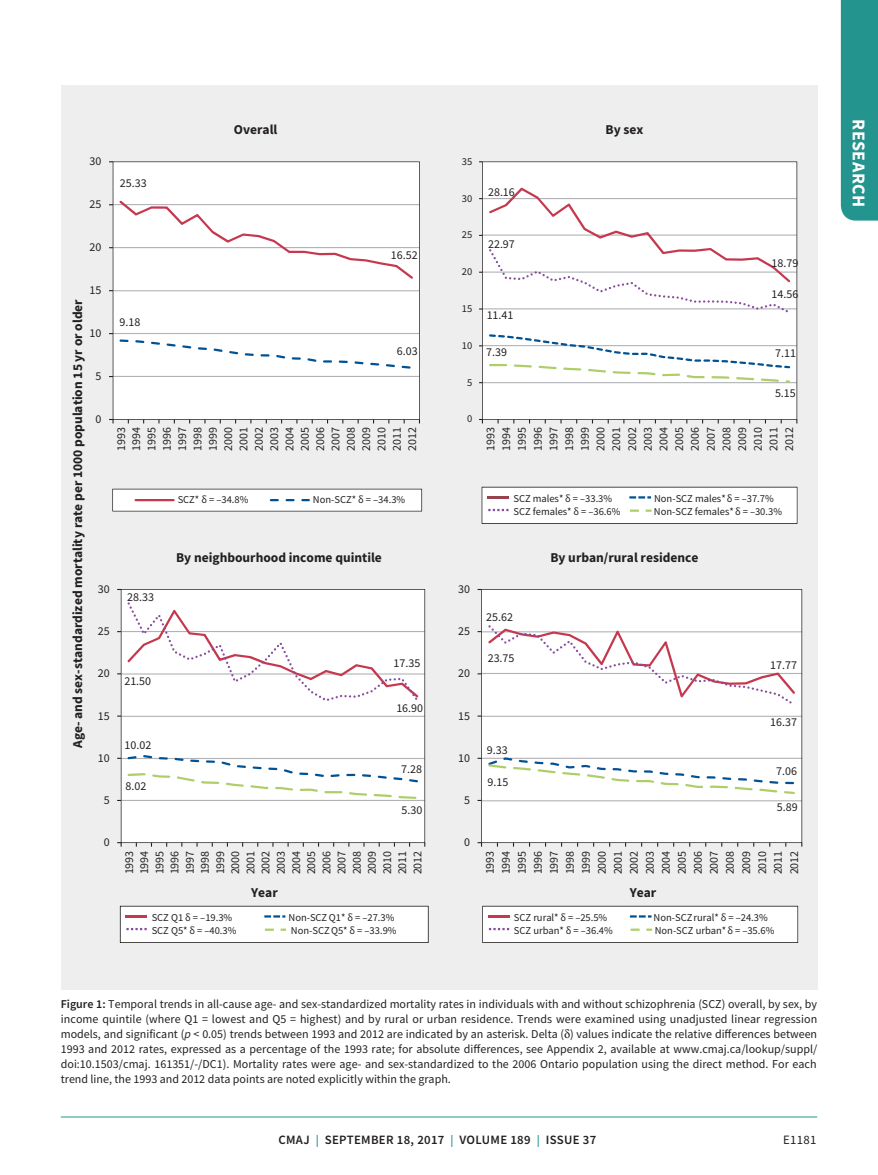
<style>
.page{position:relative;width:878px;height:1175px;background:#fff}
.page>*{position:absolute;margin:0;border:0;box-sizing:border-box;transform-origin:0 0}
.t1{font:700 18px "Source Sans Pro";letter-spacing:.025em;color:#fff}
.t2{font:700 13.5px "Source Sans Pro";color:#231f20}
.t3{font:600 12.75px "Source Sans Pro";letter-spacing:.025em;color:#231f20}
.t4{font:12.75px "Source Sans Pro";letter-spacing:.025em;color:#231f20}
.t5{font:12px/15.3px "Source Sans Pro";color:#231f20;text-align:justify}
.t6{font:10.5px "Source Sans Pro";color:#231f20}
.s1{font-weight:600}
.s2{font-style:italic}
.s3{font-size:12px;color:#24948e}
</style>
<div class="page">
<div style="left:840px;top:0;width:38px;height:220px;background:#24948e"></div>
<hr style="left:61px;top:1116px;width:756px;height:1px;background:#24948e">
<div style="left:61px;top:85px;width:756px;height:904px;background:#eeeeef"></div>
<div style="left:113px;top:161px;width:307px;height:259px;background:#fff"></div>
<svg style="left:119px;top:201px;width:294px;height:78px;background:#faf6f7"></svg>
<div style="left:119px;top:339px;width:291px;height:30px;background:#fff"></div>
<svg style="left:112px;top:489px;width:310px;height:22px;background:#f4f3f4"></svg>
<svg style="left:482px;top:161px;width:315px;height:259px;background:#f1f1f1"></svg>
<svg style="left:489px;top:187px;width:301px;height:125px;background:#faf6f7"></svg>
<svg style="left:489px;top:334px;width:301px;height:49px;background:#f0f4f3"></svg>
<div style="left:121px;top:589px;width:304px;height:254px;background:#fff"></div>
<svg style="left:117px;top:842px;width:5px;height:4px"></svg>
<svg style="left:127px;top:602px;width:291px;height:99px;background:#faf5f7"></svg>
<svg style="left:127px;top:755px;width:291px;height:44px;background:#f2f6f4"></svg>
<div style="left:481px;top:589px;width:321px;height:254px;background:#fff"></div>
<svg style="left:477px;top:842px;width:5px;height:4px"></svg>
<svg style="left:488px;top:625px;width:307px;height:78px;background:#f9f2f4"></svg>
<svg style="left:488px;top:757px;width:307px;height:37px;background:#f0f4f2"></svg>
<svg style="left:481px;top:487px;width:316px;height:37px;background:#f4f3f4"></svg>
<svg style="left:120px;top:905px;width:308px;height:38px;background:#f2f1f2"></svg>
<svg style="left:482px;top:905px;width:316px;height:38px;background:#f2f1f2"></svg>
<p class="t2" style="left:234px;top:120px;width:45px">Overall</p>
<p class="t2" style="left:605px;top:124px;width:39px">By sex</p>
<p class="t5" style="left:90px;top:153px;width:13px">30</p>
<p class="t6" style="left:462px;top:155px;width:12px">35</p>
<p class="t5" style="left:90px;top:196px;width:13px">25</p>
<p class="t5" style="left:120px;top:176px;width:28px">25.33</p>
<p class="t6" style="left:462px;top:192px;width:12px">30</p>
<p class="t5" style="left:488px;top:184px;width:28px">28.16</p>
<p class="t5" style="left:90px;top:239px;width:13px">20</p>
<p class="t5" style="left:391px;top:247px;width:28px">16.52</p>
<p class="t6" style="left:462px;top:229px;width:12px">25</p>
<p class="t6" style="left:462px;top:265px;width:12px">20</p>
<p class="t5" style="left:488px;top:236px;width:28px">22.97</p>
<p class="t5" style="left:771px;top:255px;width:28px">18.79</p>
<p class="t5" style="left:90px;top:282px;width:13px">15</p>
<p class="t2" style="left:72px;top:747px;width:450px;rotate:-90deg">Age- and sex-standardized mortality rate per 1000 population 15 yr or older</p>
<p class="t5" style="left:90px;top:325px;width:13px">10</p>
<p class="t5" style="left:96px;top:368px;width:7px">5</p>
<p class="t5" style="left:96px;top:411px;width:7px">0</p>
<p class="t5" style="left:98px;top:581px;width:13px">30</p>
<p class="t5" style="left:98px;top:623px;width:13px">25</p>
<p class="t5" style="left:98px;top:665px;width:13px">20</p>
<p class="t5" style="left:98px;top:708px;width:13px">15</p>
<p class="t5" style="left:98px;top:750px;width:13px">10</p>
<p class="t5" style="left:120px;top:314px;width:22px">9.18</p>
<p class="t5" style="left:397px;top:343px;width:22px">6.03</p>
<p class="t5" style="left:113px;top:451px;width:25px;rotate:-90deg">1993<br>1994<br>1995<br>1996<br>1997<br>1998<br>1999<br>2000<br>2001<br>2002<br>2003<br>2004<br>2005<br>2006<br>2007<br>2008<br>2009<br>2010<br>2011<br>2012</p>
<p class="t6" style="left:178px;top:493px;width:72px">SCZ* δ = –34.8%</p>
<p class="t6" style="left:313px;top:493px;width:94px">Non-SCZ* δ = –34.3%</p>
<p class="t5" style="left:127px;top:589px;width:28px">28.33</p>
<p class="t5" style="left:124px;top:673px;width:28px">21.50</p>
<p class="t5" style="left:124px;top:737px;width:28px">10.02</p>
<p class="t2" style="left:176px;top:552px;width:207px">By neighbourhood income quintile</p>
<p class="t5" style="left:393px;top:655px;width:28px">17.35</p>
<p class="t5" style="left:396px;top:700px;width:28px">16.90</p>
<p class="t6" style="left:462px;top:302px;width:12px">15</p>
<p class="t6" style="left:462px;top:339px;width:12px">10</p>
<p class="t6" style="left:467px;top:376px;width:7px">5</p>
<p class="t6" style="left:467px;top:413px;width:7px">0</p>
<p class="t5" style="left:771px;top:287px;width:28px">14.56</p>
<p class="t5" style="left:486px;top:307px;width:28px">11.41</p>
<p class="t5" style="left:486px;top:344px;width:22px">7.39</p>
<p class="t5" style="left:775px;top:345px;width:22px">7.11</p>
<p class="t5" style="left:775px;top:385px;width:22px">5.15</p>
<p class="t5" style="left:482px;top:451px;width:25px;line-height:15.8px;rotate:-90deg">1993<br>1994<br>1995<br>1996<br>1997<br>1998<br>1999<br>2000<br>2001<br>2002<br>2003<br>2004<br>2005<br>2006<br>2007<br>2008<br>2009<br>2010<br>2011<br>2012</p>
<p class="t5" style="left:458px;top:581px;width:13px">30</p>
<p class="t5" style="left:458px;top:623px;width:13px">25</p>
<p class="t5" style="left:458px;top:665px;width:13px">20</p>
<p class="t5" style="left:458px;top:708px;width:13px">15</p>
<p class="t5" style="left:458px;top:750px;width:13px">10</p>
<p class="t6" style="left:513px;top:492px;width:100px">SCZ males* δ = –33.3%</p>
<p class="t6" style="left:654px;top:492px;width:121px">Non-SCZ males* δ = –37.7%</p>
<p class="t6" style="left:513px;top:505px;width:108px">SCZ females* δ = –36.6%</p>
<p class="t6" style="left:654px;top:505px;width:130px">Non-SCZ females* δ = –30.3%</p>
<p class="t5" style="left:486px;top:609px;width:28px">25.62</p>
<p class="t5" style="left:487px;top:650px;width:28px">23.75</p>
<p class="t5" style="left:487px;top:742px;width:22px">9.33</p>
<p class="t2" style="left:550px;top:552px;width:150px">By urban/rural residence</p>
<p class="t5" style="left:770px;top:657px;width:28px">17.77</p>
<p class="t5" style="left:770px;top:714px;width:28px">16.37</p>
<p class="t5" style="left:401px;top:761px;width:22px">7.28</p>
<p class="t5" style="left:776px;top:763px;width:22px">7.06</p>
<p class="t5" style="left:125px;top:778px;width:22px">8.02</p>
<p class="t5" style="left:487px;top:774px;width:22px">9.15</p>
<p class="t5" style="left:104px;top:792px;width:7px">5</p>
<p class="t5" style="left:401px;top:802px;width:22px">5.30</p>
<p class="t5" style="left:464px;top:792px;width:7px">5</p>
<p class="t5" style="left:776px;top:799px;width:22px">5.89</p>
<p class="t5" style="left:104px;top:834px;width:7px">0</p>
<p class="t5" style="left:464px;top:834px;width:7px">0</p>
<p class="t5" style="left:121px;top:874px;width:25px;rotate:-90deg">1993<br>1994<br>1995<br>1996<br>1997<br>1998<br>1999<br>2000<br>2001<br>2002<br>2003<br>2004<br>2005<br>2006<br>2007<br>2008<br>2009<br>2010<br>2011<br>2012</p>
<p class="t5" style="left:481px;top:874px;width:25px;line-height:16px;rotate:-90deg">1993<br>1994<br>1995<br>1996<br>1997<br>1998<br>1999<br>2000<br>2001<br>2002<br>2003<br>2004<br>2005<br>2006<br>2007<br>2008<br>2009<br>2010<br>2011<br>2012</p>
<p class="t2" style="left:251px;top:887px;width:28px">Year</p>
<p class="t2" style="left:629px;top:887px;width:28px">Year</p>
<p class="t6" style="left:152px;top:911px;width:82px">SCZ Q1 δ = –19.3%</p>
<p class="t6" style="left:288px;top:911px;width:107px">Non-SCZ Q1* δ = –27.3%</p>
<p class="t6" style="left:152px;top:924px;width:86px">SCZ Q5* δ = –40.3%</p>
<p class="t6" style="left:291px;top:924px;width:107px">Non-SCZ Q5* δ = –33.9%</p>
<p class="t6" style="left:514px;top:911px;width:95px">SCZ rural* δ = –25.5%</p>
<p class="t6" style="left:653px;top:911px;width:116px">Non-SCZ rural* δ = –24.3%</p>
<p class="t6" style="left:514px;top:924px;width:100px">SCZ urban* δ = –36.4%</p>
<p class="t6" style="left:654px;top:924px;width:121px">Non-SCZ urban* δ = –35.6%</p>
<p class="t5" style="left:61px;top:996px;width:758px"><span class="s1">Figure 1:</span> Temporal trends in all-cause age- and sex-standardized mortality rates in individuals with and without schizophrenia (SCZ) overall, by sex, by income quintile (where Q1 = lowest and Q5 = highest) and by rural or urban residence. Trends were examined using unadjusted linear regression models, and significant (<span class="s2">p</span> &lt; 0.05) trends between 1993 and 2012 are indicated by an asterisk. Delta ( ) values indicate the relative differences between 1993 and 2012 rates, expressed as a percentage of the 1993 rate; for absolute differences, see Appendix 2, available at www.cmaj.ca/lookup/suppl/ doi:10.1503/cmaj. 161351/-/DC1). Mortality rates were age- and sex-standardized to the 2006 Ontario population using the direct method. For each trend line, the 1993 and 2012 data points are noted explicitly within the graph.</p>
<p class="t3" style="left:278px;top:1131px;width:319px">CMAJ <span class="s3">|</span> SEPTEMBER 18, 2017 <span class="s3">|</span> VOLUME 189 <span class="s3">|</span> ISSUE 37</p>
<p class="t4" style="left:783px;top:1132px;width:35px">E1181</p>
<h1 class="t1" style="left:871px;top:119px;width:89px;rotate:90deg">RESEARCH</h1>
</div>
